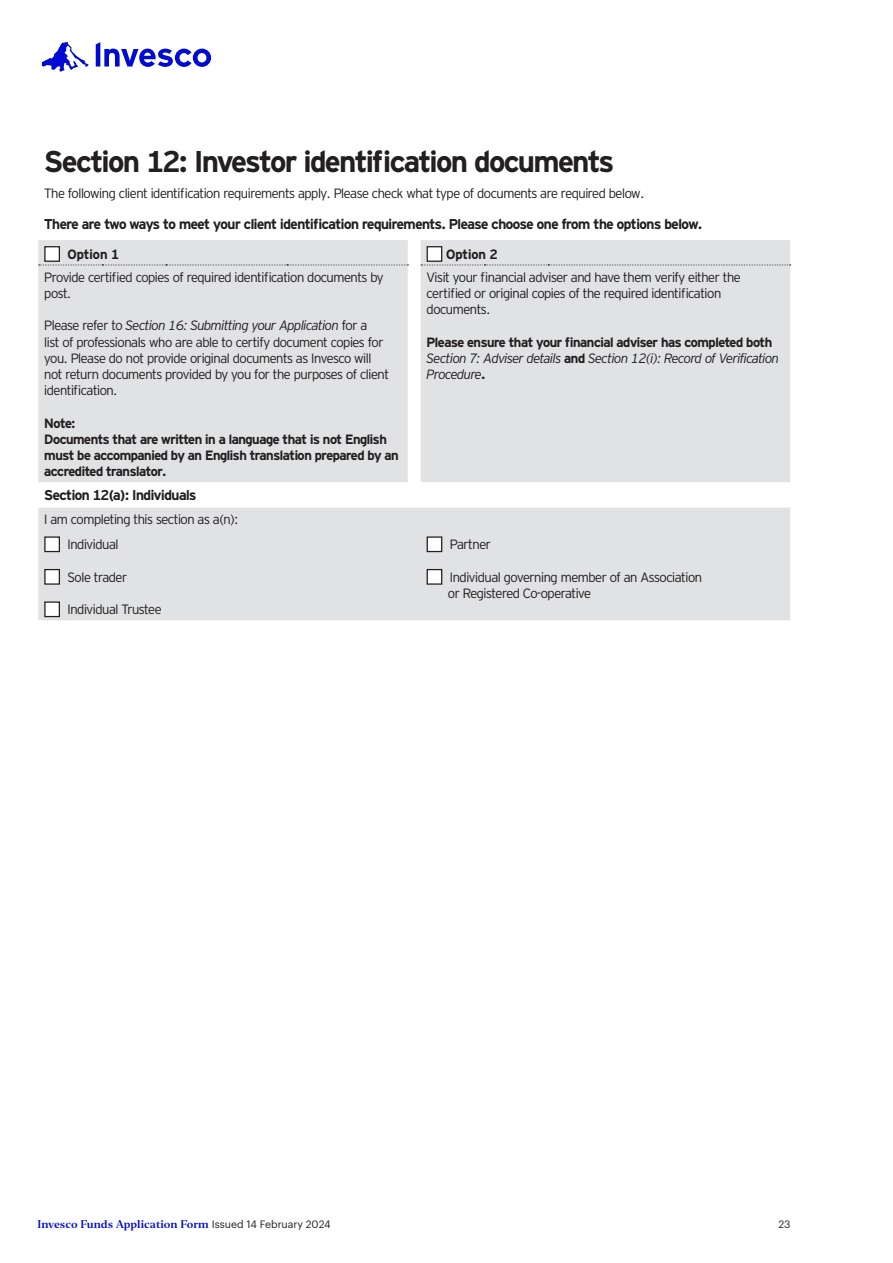
<style>
.page{position:relative;width:893px;height:1263px;background:#fff}
.page>*{position:absolute;margin:0;border:0;box-sizing:border-box;transform-origin:0 0}
.t1{font:700 30px "Invesco Interstate";letter-spacing:-.035em;color:#231f20}
.t2{font:700 14.25px "Invesco Interstate";letter-spacing:-.03em;color:#231f20}
.t3{font:300 13.5px/16.2px "Invesco Interstate";letter-spacing:-.03em;color:#231f20}
.t4{font:700 13.5px/16.2px "Invesco Interstate";letter-spacing:-.03em;color:#231f20}
.t5{font:italic 300 13.5px/16.2px "Invesco Interstate";letter-spacing:-.03em;color:#231f20}
.t6{font:10.5px "Invesco Editor";color:#000ad2}
.t7{font:10.5px "Graphik";color:#231f20}
.s1{font-style:italic}
.s2{font-weight:700;font-style:normal}
.s3{font-family:"Graphik";color:#231f20}
</style>
<div class="page">
<svg style="left:42px;top:42px;width:47px;height:30px"></svg>
<svg style="left:96px;top:42px;width:115px;height:25px"></svg>
<svg style="left:38px;top:240px;width:752px;height:380px;background:#e3e4e5"></svg>
<svg style="left:39px;top:265px;width:369px;height:1px"></svg>
<svg style="left:421px;top:265px;width:370px;height:1px"></svg>
<div style="left:45px;top:247px;width:14px;height:14px;background:#fff"></div>
<div style="left:44px;top:246px;width:16px;height:16px;border:1px solid #231f20"></div>
<div style="left:427px;top:247px;width:15px;height:14px;background:#fff"></div>
<div style="left:427px;top:246px;width:15px;height:16px;border:1px solid #231f20"></div>
<div style="left:45px;top:537px;width:14px;height:14px;background:#fff"></div>
<div style="left:44px;top:536px;width:16px;height:16px;border:1px solid #231f20"></div>
<div style="left:45px;top:570px;width:14px;height:14px;background:#fff"></div>
<div style="left:44px;top:569px;width:16px;height:16px;border:1px solid #231f20"></div>
<div style="left:45px;top:602px;width:14px;height:14px;background:#fff"></div>
<div style="left:44px;top:601px;width:16px;height:16px;border:1px solid #231f20"></div>
<div style="left:427px;top:537px;width:15px;height:14px;background:#fff"></div>
<div style="left:427px;top:536px;width:15px;height:16px;border:1px solid #231f20"></div>
<div style="left:427px;top:570px;width:15px;height:14px;background:#fff"></div>
<div style="left:427px;top:569px;width:15px;height:16px;border:1px solid #231f20"></div>
<h1 class="t1" style="left:44px;top:143px;width:571px">Section 12: Investor identification documents</h1>
<p class="t3" style="left:44px;top:185px;width:601px">The following client identification requirements apply. Please check what type of documents are required below.</p>
<p class="t2" style="left:44px;top:215px;width:659px">There are two ways to meet your client identification requirements. Please choose one from the options below.</p>
<p class="t4" style="left:68px;top:246px;width:53px">Option 1</p>
<p class="t4" style="left:446px;top:246px;width:53px">Option 2</p>
<p class="t3" style="left:44px;top:269px;width:341px">Provide certified copies of required identification documents by post.</p>
<p class="t3" style="left:44px;top:317px;width:346px">Please refer to <span class="s1">Section 16: Submitting your Application</span> for a<br>list of professionals who are able to certify document copies for you. Please do not provide original documents as Invesco will not return documents provided by you for the purposes of client identification.</p>
<p class="t4" style="left:44px;top:415px;width:356px">Note:<br>Documents that are written in a language that is not English must be accompanied by an English translation prepared by an accredited translator.</p>
<p class="t3" style="left:427px;top:269px;width:316px">Visit your financial adviser and have them verify either the certified or original copies of the required identification documents.</p>
<p class="t5" style="left:427px;top:334px;width:354px"><span class="s2">Please ensure that your financial adviser has completed both<br></span>Section 7: Adviser details <span class="s2">and</span> Section 12(i): Record of Verification<br>Procedure<span class="s2">.</span></p>
<p class="t2" style="left:44px;top:486px;width:154px">Section 12(a): Individuals</p>
<p class="t3" style="left:68px;top:507px;width:172px;line-height:24.9px;text-indent:-23px">I am completing this section as a(n):<br>Individual</p>
<p class="t3" style="left:68px;top:569px;width:61px">Sole trader</p>
<p class="t3" style="left:68px;top:601px;width:96px">Individual Trustee</p>
<p class="t3" style="left:450px;top:536px;width:43px">Partner</p>
<p class="t3" style="left:448px;top:569px;width:256px">Individual governing member of an Association or Registered Co-operative</p>
<p class="t6" style="left:38px;top:1218px;width:295px">Invesco Funds Application Form <span class="s3">Issued 14 February 2024</span></p>
<p class="t7" style="left:778px;top:1217px;width:14px">23</p>
</div>
